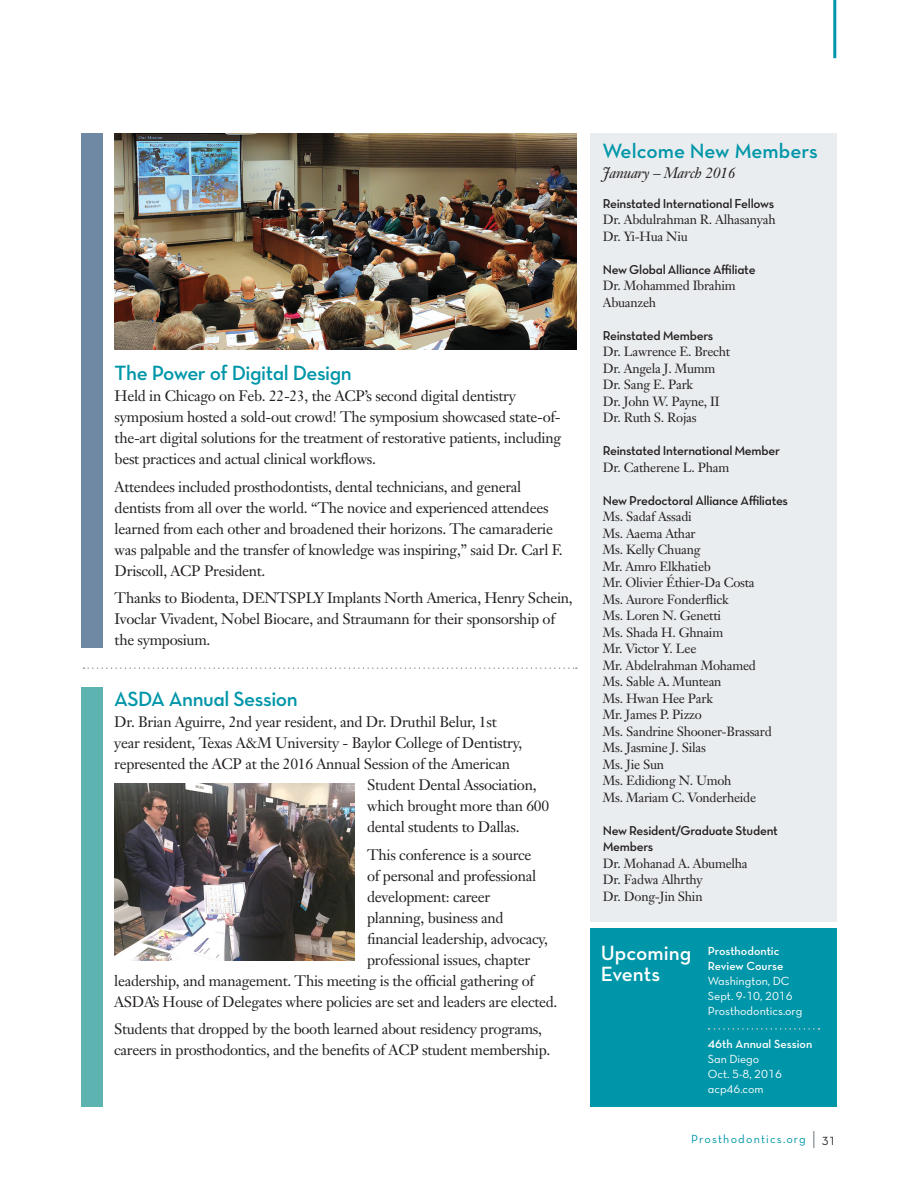
<style>
.page{position:relative;width:918px;height:1188px;background:#fff}
.page>*{position:absolute;margin:0;border:0;box-sizing:border-box;transform-origin:0 0}
.t1{font:21px "Neutra Text Demi Alt";letter-spacing:-.02em;color:#0096a9}
.t2{font:21px "Neutra Text Demi Alt";color:#0096a9}
.t3{font:21px/21px "Neutra Text Demi Alt";color:#fff}
.t4{font:15px/21px "Janson Text";letter-spacing:-.02em;color:#231f20}
.t5{font:italic 15px "Janson Text";letter-spacing:-.02em;color:#231f20}
.t6{font:13.2px/16.5px "Janson Text";letter-spacing:-.02em;color:#231f20}
.t7{font:13.2px/16.5px "Neutra Text TF Demi Alt";letter-spacing:-.02em;color:#231f20}
.t8{font:12px/15px "Neutra Text TF Book Alt";color:#fff}
.t9{font:12px/15px "Neutra Text Demi Alt";color:#fff}
.t10{font:12px "Neutra Text TF Book Alt";letter-spacing:.1em;color:#0096a9}
.t11{font:12px "Neutra Text TF Book Alt";color:#231f20}
</style>
<div class="page">
<div style="left:81px;top:134px;width:21px;height:514px;background:#6f88a3"></div>
<img style="left:115px;top:134px;width:462px;height:216px">
<div style="left:590px;top:928px;width:247px;height:179px;background:#0096a9"></div>
<div style="left:590px;top:134px;width:247px;height:788px;background:#eaedef"></div>
<div style="left:81px;top:688px;width:21px;height:419px;background:#5cb3af"></div>
<hr style="left:833px;top:0;width:3px;height:58px;background:#0096a9">
<svg style="left:813px;top:1131px;width:1px;height:17px"></svg>
<svg style="left:84px;top:667px;width:493px;height:2px"></svg>
<svg style="left:709px;top:1028px;width:111px;height:2px"></svg>
<img style="left:115px;top:784px;width:239px;height:177px">
<h1 class="t1" style="left:115px;top:360px;width:239px">The Power of Digital Design</h1>
<p class="t4" style="left:115px;top:386px;width:448px">Held in Chicago on Feb. 22-23, the ACP’s second digital dentistry symposium hosted a sold-out crowd! The symposium showcased state-of&shy;the-art digital solutions for the treatment of restorative patients, including best practices and actual clinical workflows.</p>
<p class="t4" style="left:115px;top:476px;width:449px">Attendees included prosthodontists, dental technicians, and general dentists from all over the world. “The novice and experienced attendees learned from each other and broadened their horizons. The camaraderie was palpable and the transfer of knowledge was inspiring,” said Dr. Carl F.<br>Driscoll, ACP President.</p>
<p class="t4" style="left:115px;top:588px;width:460px">Thanks to Biodenta, DENTSPLY Implants North America, Henry Schein,<br>Ivoclar Vivadent, Nobel Biocare, and Straumann for their sponsorship of the symposium.</p>
<h1 class="t1" style="left:114px;top:686px;width:185px">ASDA Annual Session</h1>
<p class="t4" style="left:114px;top:711px;width:384px">Dr. Brian Aguirre, 2nd year resident, and Dr. Druthil Belur, 1st</p>
<p class="t4" style="left:114px;top:732px;width:410px">year resident, Texas A&amp;M University - Baylor College of Dentistry,</p>
<p class="t4" style="left:114px;top:753px;width:397px">represented the ACP at the 2016 Annual Session of the American</p>
<p class="t4" style="left:367px;top:774px;width:171px">Student Dental Association,</p>
<p class="t4" style="left:367px;top:795px;width:183px">which brought more than 600</p>
<p class="t4" style="left:367px;top:816px;width:154px">dental students to Dallas.</p>
<p class="t4" style="left:367px;top:844px;width:166px">This conference is a source</p>
<p class="t4" style="left:367px;top:865px;width:171px">of personal and professional</p>
<p class="t4" style="left:367px;top:886px;width:125px">development: career</p>
<p class="t4" style="left:367px;top:907px;width:138px">planning, business and</p>
<p class="t4" style="left:367px;top:928px;width:182px">financial leadership, advocacy,</p>
<p class="t4" style="left:367px;top:949px;width:164px">professional issues, chapter</p>
<p class="t4" style="left:114px;top:970px;width:422px">leadership, and management. This meeting is the official gathering of</p>
<p class="t4" style="left:114px;top:991px;width:445px">ASDA’s House of Delegates where policies are set and leaders are elected.</p>
<p class="t4" style="left:114px;top:1018px;width:438px">Students that dropped by the booth learned about residency programs, careers in prosthodontics, and the benefits of ACP student membership.</p>
<h1 class="t2" style="left:602px;top:138px;width:217px">Welcome New Members</h1>
<p class="t5" style="left:602px;top:164px;width:135px">January – March 2016</p>
<p class="t7" style="left:603px;top:195px;width:173px">Reinstated International Fellows</p>
<p class="t6" style="left:603px;top:212px;width:174px">Dr. Abdulrahman R. Alhasanyah<br>Dr. Yi-Hua Niu</p>
<p class="t7" style="left:603px;top:261px;width:154px">New Global Alliance Affiliate</p>
<p class="t6" style="left:603px;top:278px;width:134px">Dr. Mohammed Ibrahim<br>Abuanzeh</p>
<p class="t7" style="left:603px;top:327px;width:112px">Reinstated Members</p>
<p class="t6" style="left:603px;top:344px;width:129px">Dr. Lawrence E. Brecht<br>Dr. Angela J. Mumm<br>Dr. Sang E. Park<br>Dr. John W. Payne, II<br>Dr. Ruth S. Rojas</p>
<p class="t7" style="left:603px;top:442px;width:179px">Reinstated International Member</p>
<p class="t6" style="left:603px;top:459px;width:128px">Dr. Catherene L. Pham</p>
<p class="t7" style="left:603px;top:492px;width:187px">New Predoctoral Alliance Affiliates</p>
<p class="t6" style="left:603px;top:508px;width:170px">Ms. Sadaf Assadi<br>Ms. Aaema Athar<br>Ms. Kelly Chuang<br>Mr. Amro Elkhatieb<br>Mr. Olivier Éthier-Da Costa<br>Ms. Aurore Fonderflick<br>Ms. Loren N. Genetti<br>Ms. Shada H. Ghnaim<br>Mr. Victor Y. Lee<br>Mr. Abdelrahman Mohamed<br>Ms. Sable A. Muntean<br>Ms. Hwan Hee Park<br>Mr. James P. Pizzo<br>Ms. Sandrine Shooner-Brassard<br>Ms. Jasmine J. Silas<br>Ms. Jie Sun<br>Ms. Edidiong N. Umoh<br>Ms. Mariam C. Vonderheide</p>
<p class="t7" style="left:603px;top:822px;width:177px">New Resident/Graduate Student<br>Members</p>
<p class="t6" style="left:603px;top:855px;width:146px">Dr. Mohanad A. Abumelha<br>Dr. Fadwa Alhrthy<br>Dr. Dong-Jin Shin</p>
<h1 class="t3" style="left:601px;top:942px;width:92px">Upcoming<br>Events</h1>
<p class="t9" style="left:708px;top:943px;width:77px">Prosthodontic<br>Review Course</p>
<p class="t8" style="left:708px;top:973px;width:96px">Washington, DC<br>Sept. 9-10, 2016<br>Prosthodontics.org</p>
<p class="t9" style="left:708px;top:1036px;width:106px">46th Annual Session</p>
<p class="t8" style="left:708px;top:1051px;width:76px">San Diego<br>Oct. 5-8, 2016 acp46.com</p>
<p class="t10" style="left:691px;top:1132px;width:116px">Prosthodontics.org</p>
<p class="t11" style="left:822px;top:1134px;width:15px">31</p>
</div>
